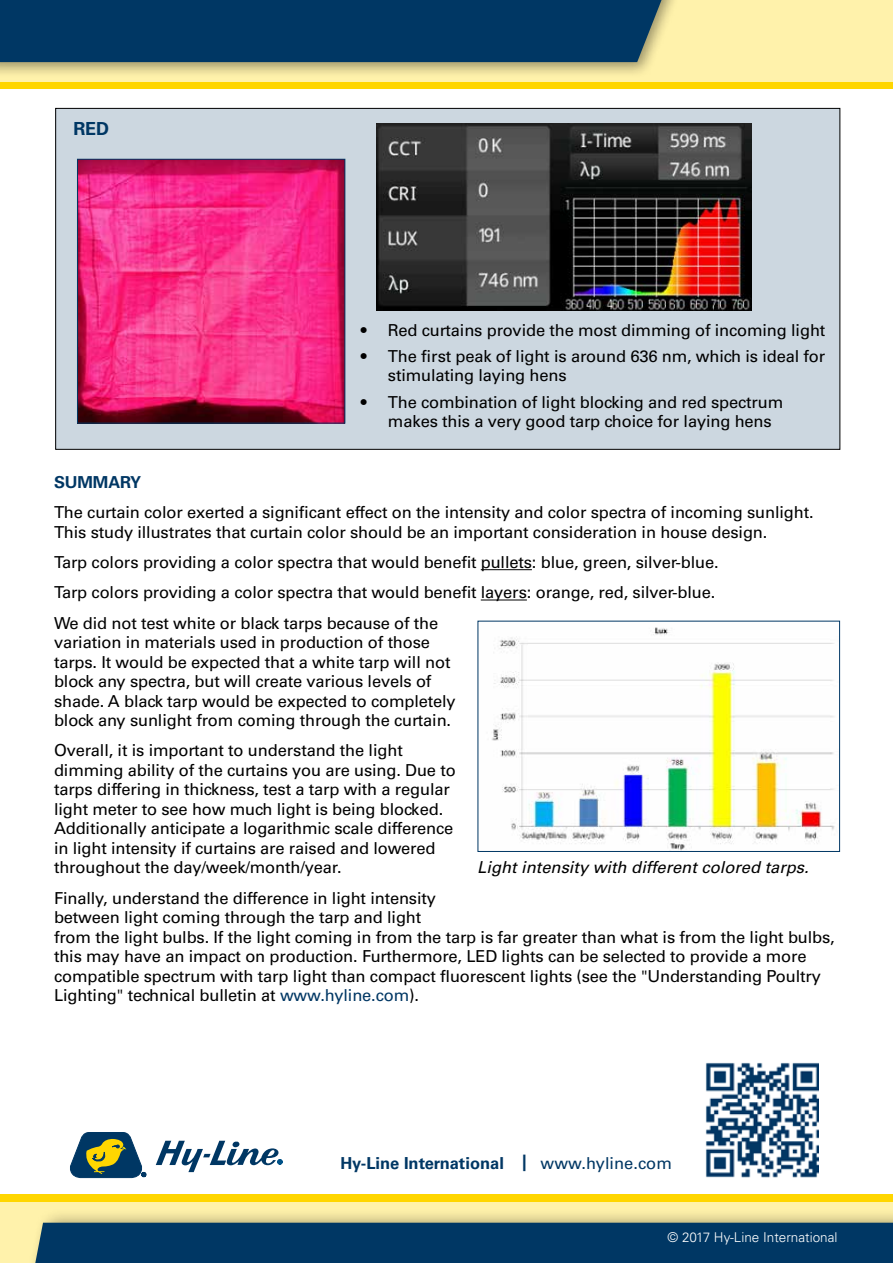
<style>
.page{position:relative;width:893px;height:1263px;background:#fff}
.page>*{position:absolute;margin:0;border:0;box-sizing:border-box;transform-origin:0 0}
.t1{font:700 18px "Univers LT Std";color:#003764}
.t2{font:16.5px/19.5px "Univers LT Std";letter-spacing:-.01em;color:#000}
.t3{font:700 16.5px "Univers LT Std";color:#003764}
.t4{font:italic 16.5px "Univers LT Std";color:#000}
.t5{font:300 13.5px "Univers LT Std";color:#fff}
.s1{color:#003764}
.s2{font-weight:400}
</style>
<div class="page">
<div style="left:0;top:1194px;width:893px;height:69px;background:#fff2ab"></div>
<div style="left:0;top:1194px;width:893px;height:8px;background:#ffd600"></div>
<div style="left:27px;top:1207px;width:866px;height:56px;background:#000;opacity:.4"></div>
<div style="left:33px;top:1223px;width:860px;height:40px;background:#003764"></div>
<div style="left:0;top:0;width:893px;height:88px;background:#fff2ab"></div>
<div style="left:0;top:82px;width:893px;height:7px;background:#ffd600"></div>
<div style="left:0;top:0;width:682px;height:78px;background:#000;opacity:.4"></div>
<div style="left:0;top:0;width:667px;height:62px;background:#003764"></div>
<svg style="left:70px;top:1132px;width:76px;height:46px"></svg>
<svg style="left:156px;top:1141px;width:126px;height:31px"></svg>
<img style="left:705px;top:1062px;width:114px;height:116px">
<div style="left:56px;top:108px;width:784px;height:341px;background:#ccd7e0"></div>
<img style="left:79px;top:161px;width:264px;height:261px">
<div style="left:77px;top:159px;width:268px;height:265px;border:1px solid #003764"></div>
<img style="left:377px;top:124px;width:374px;height:187px">
<hr style="left:481px;top:569px;width:51px;height:1px;background:#000">
<hr style="left:481px;top:600px;width:46px;height:1px;background:#000">
<img style="left:492px;top:627px;width:343px;height:223px">
<div style="left:478px;top:621px;width:362px;height:231px;border:1px solid #003764"></div>
<p class="t1" style="left:73px;top:118px;width:37px">RED</p>
<p class="t2" style="left:361px;top:320px;width:466px">• Red curtains provide the most dimming of incoming light</p>
<p class="t2" style="left:388px;top:346px;width:439px;text-indent:-27px">• The first peak of light is around 636 nm, which is ideal for stimulating laying hens</p>
<p class="t2" style="left:388px;top:392px;width:397px;text-indent:-27px">• The combination of light blocking and red spectrum makes this a very good tarp choice for laying hens</p>
<p class="t3" style="left:54px;top:472px;width:89px">SUMMARY</p>
<p class="t2" style="left:54px;top:503px;width:761px">The curtain color exerted a significant effect on the intensity and color spectra of incoming sunlight.<br>This study illustrates that curtain color should be an important consideration in house design.</p>
<p class="t2" style="left:54px;top:547px;width:666px;line-height:30.3px">Tarp colors providing a color spectra that would benefit pullets: blue, green, silver-blue.<br>Tarp colors providing a color spectra that would benefit layers: orange, red, silver-blue.<br>We did not test white or black tarps because of the</p>
<p class="t2" style="left:54px;top:633px;width:403px">variation in materials used in production of those tarps. It would be expected that a white tarp will not block any spectra, but will create various levels of shade. A black tarp would be expected to completely block any sunlight from coming through the curtain.</p>
<p class="t2" style="left:54px;top:741px;width:403px">Overall, it is important to understand the light dimming ability of the curtains you are using. Due to tarps differing in thickness, test a tarp with a regular light meter to see how much light is being blocked.<br>Additionally anticipate a logarithmic scale difference in light intensity if curtains are raised and lowered throughout the day/week/month/year.</p>
<p class="t2" style="left:54px;top:888px;width:782px">Finally, understand the difference in light intensity<br>between light coming through the tarp and light<br>from the light bulbs. If the light coming in from the tarp is far greater than what is from the light bulbs, this may have an impact on production. Furthermore, LED lights can be selected to provide a more compatible spectrum with tarp light than compact fluorescent lights (see the "Understanding Poultry Lighting" technical bulletin at <span class="s1">www.hyline.com</span>).</p>
<p class="t4" style="left:477px;top:857px;width:333px">Light intensity with different colored tarps.</p>
<p class="t3" style="left:340px;top:1153px;width:333px">Hy-Line International | <span class="s2">www.hyline.com</span></p>
<p class="t5" style="left:668px;top:1229px;width:171px">© 2017 Hy-Line International</p>
</div>
